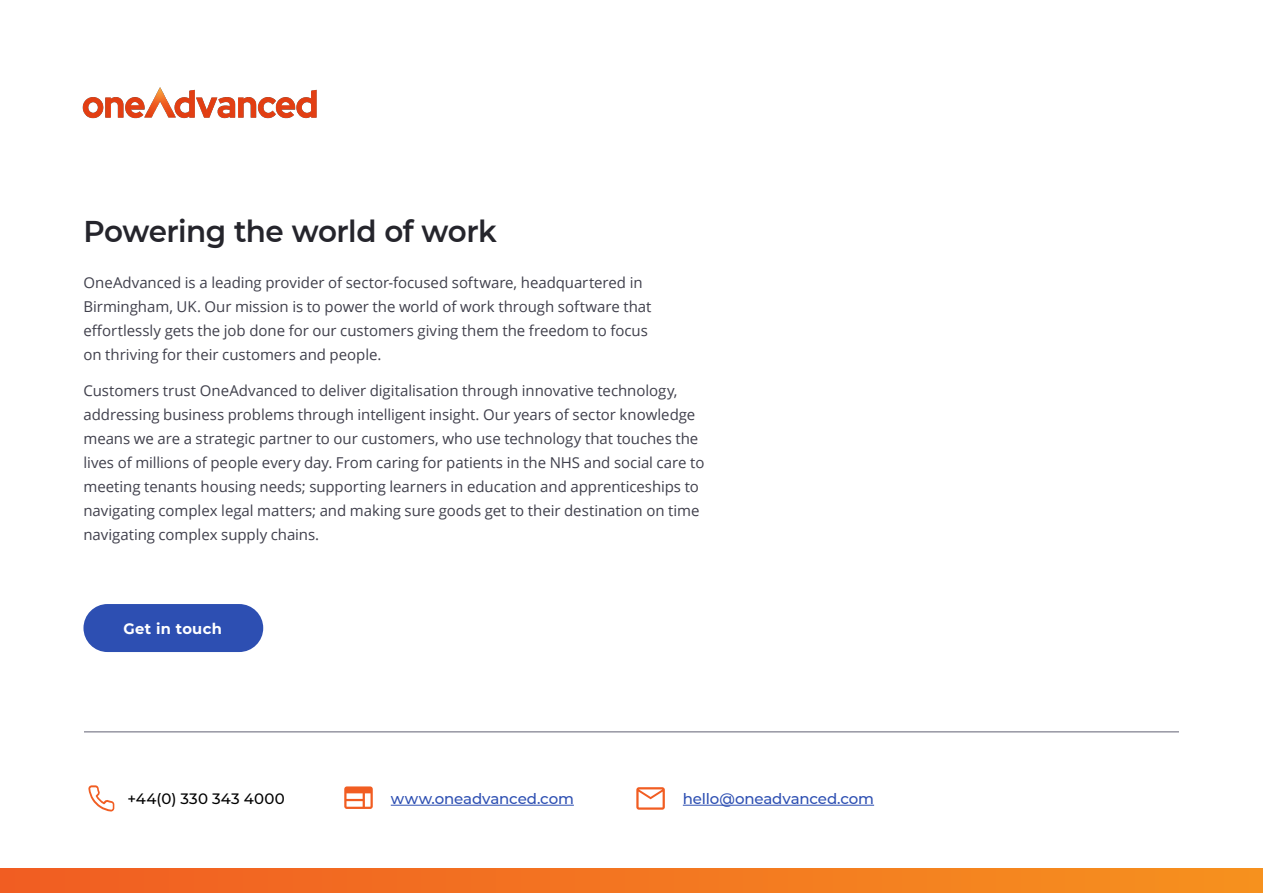
<style>
.page{position:relative;width:1263px;height:893px;background:#fff}
.page>*{position:absolute;margin:0;border:0;box-sizing:border-box;transform-origin:0 0}
.t1{font:600 30px "Montserrat";letter-spacing:-.02em;color:#25252c}
.t2{font:15px/24px "Open Sans";letter-spacing:-.005em;color:#40404c}
.t3{font:500 15px "Montserrat";letter-spacing:-.01em;color:#2d4fb2}
.t4{font:500 15px "Montserrat";letter-spacing:.02em;color:#000}
.t5{font:700 15px "Montserrat";letter-spacing:.02em;color:#fff}
</style>
<div class="page">
<div style="left:0;top:869px;width:1263px;height:24px;background:linear-gradient(to right,#f15c23,#f6901e)"></div>
<img style="left:83px;top:87px;width:233px;height:32px">
<hr style="left:84px;top:732px;width:1095px;height:1px;background:#616173">
<div style="left:83px;top:604px;width:180px;height:48px;background:#2d4fb2;border-radius:24px"></div>
<hr style="left:683px;top:805px;width:191px;height:1px;background:#2d4fb2">
<svg style="left:636px;top:787px;width:29px;height:23px"></svg>
<svg style="left:344px;top:786px;width:29px;height:23px"></svg>
<hr style="left:391px;top:805px;width:183px;height:1px;background:#2d4fb2">
<svg style="left:88px;top:785px;width:26px;height:26px"></svg>
<h1 class="t1" style="left:83px;top:210px;width:415px">Powering the world of work</h1>
<p class="t2" style="left:83px;top:270px;width:569px">OneAdvanced is a leading provider of sector-focused software, headquartered in Birmingham, UK. Our mission is to power the world of work through software that effortlessly gets the job done for our customers giving them the freedom to focus on thriving for their customers and people.</p>
<p class="t2" style="left:83px;top:378px;width:622px">Customers trust OneAdvanced to deliver digitalisation through innovative technology, addressing business problems through intelligent insight. Our years of sector knowledge means we are a strategic partner to our customers, who use technology that touches the lives of millions of people every day. From caring for patients in the NHS and social care to meeting tenants housing needs; supporting learners in education and apprenticeships to navigating complex legal matters; and making sure goods get to their destination on time navigating complex supply chains.</p>
<p class="t5" style="left:124px;top:618px;width:100px">Get in touch</p>
<p class="t4" style="left:127px;top:788px;width:159px">+44(0) 330 343 4000</p>
<p class="t3" style="left:391px;top:788px;width:185px">www.oneadvanced.com</p>
<p class="t3" style="left:683px;top:788px;width:193px">hello@oneadvanced.com</p>
</div>
